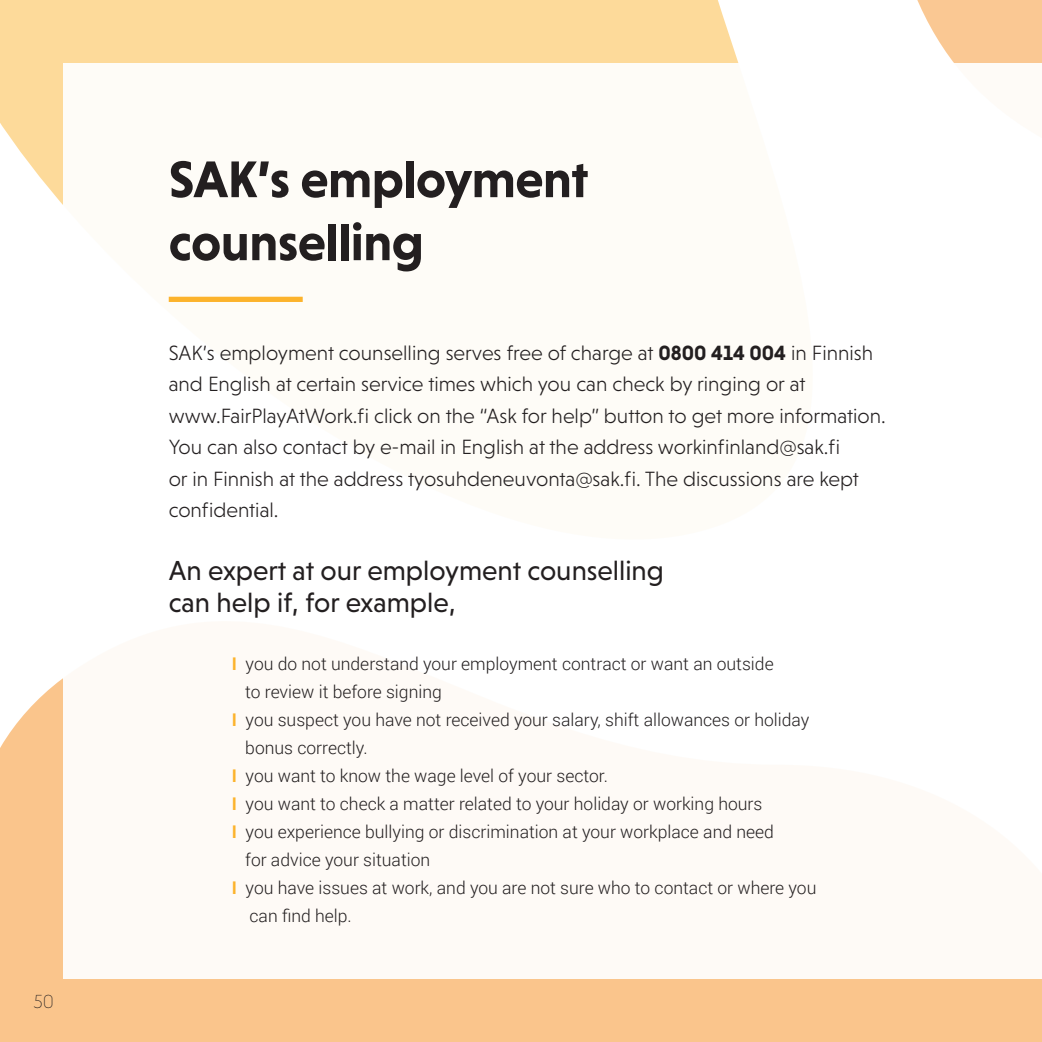
<style>
.page{position:relative;width:1042px;height:1042px;background:#fff}
.page>*{position:absolute;margin:0;border:0;box-sizing:border-box;transform-origin:0 0}
.t1{font:700 52.5px/63px "Niveau Grotesk";letter-spacing:-.01em;color:#231f20}
.t2{font:28px "Niveau Grotesk";color:#231f20}
.t3{font:300 21px/31.5px "Niveau Grotesk";color:#231f20}
.t4{font:200 19.25px "Niveau Grotesk";color:#231f20}
.t5{font:300 17.5px "Roboto";color:#231f20}
.s1{font-weight:700}
.s2{font-weight:700;color:#fcb32c}
</style>
<div class="page">
<div style="left:0;top:0;width:739px;height:205px;background:#fdda9a"></div>
<svg style="left:917px;top:0;width:125px;height:63px;background:#facfa1"></svg>
<div style="left:0;top:678px;width:1042px;height:364px;background:#fac58c"></div>
<div style="left:63px;top:63px;width:979px;height:916px;background:#fefcf7"></div>
<div style="left:169px;top:297px;width:134px;height:5px;background:#fcb32c"></div>
<p class="t4" style="left:34px;top:990px;width:22px">50</p>
<p class="t1" style="left:169px;top:147px;width:421px">SAK’s employment counselling</p>
<p class="t3" style="left:169px;top:337px;width:706px">SAK’s employment counselling serves free of charge at <span class="s1">0800 414 004</span> in Finnish and English at certain service times which you can check by ringing or at</p>
<p class="t3" style="left:169px;top:400px;width:718px">www.FairPlayAtWork.fi click on the “Ask for help” button to get more information.</p>
<p class="t3" style="left:169px;top:431px;width:673px">You can also contact by e-mail in English at the address workinfinland@sak.fi</p>
<p class="t3" style="left:169px;top:463px;width:692px">or in Finnish at the address tyosuhdeneuvonta@sak.fi. The discussions are kept confidential.</p>
<p class="t2" style="left:169px;top:555px;width:497px">An expert at our employment counselling</p>
<p class="t2" style="left:169px;top:586px;width:288px">can help if, for example,</p>
<p class="t5" style="left:232px;top:651px;width:543px"><span class="s2">I</span> you do not understand your employment contract or want an outside</p>
<p class="t5" style="left:245px;top:679px;width:198px">to review it before signing</p>
<p class="t5" style="left:232px;top:707px;width:579px"><span class="s2">I</span> you suspect you have not received your salary, shift allowances or holiday</p>
<p class="t5" style="left:245px;top:735px;width:124px">bonus correctly.</p>
<p class="t5" style="left:232px;top:763px;width:378px"><span class="s2">I</span> you want to know the wage level of your sector.</p>
<p class="t5" style="left:232px;top:791px;width:532px"><span class="s2">I</span> you want to check a matter related to your holiday or working hours</p>
<p class="t5" style="left:232px;top:819px;width:544px"><span class="s2">I</span> you experience bullying or discrimination at your workplace and need</p>
<p class="t5" style="left:245px;top:847px;width:187px">for advice your situation</p>
<p class="t5" style="left:232px;top:875px;width:586px"><span class="s2">I</span> you have issues at work, and you are not sure who to contact or where you</p>
<p class="t5" style="left:249px;top:903px;width:104px">can find help.</p>
</div>
